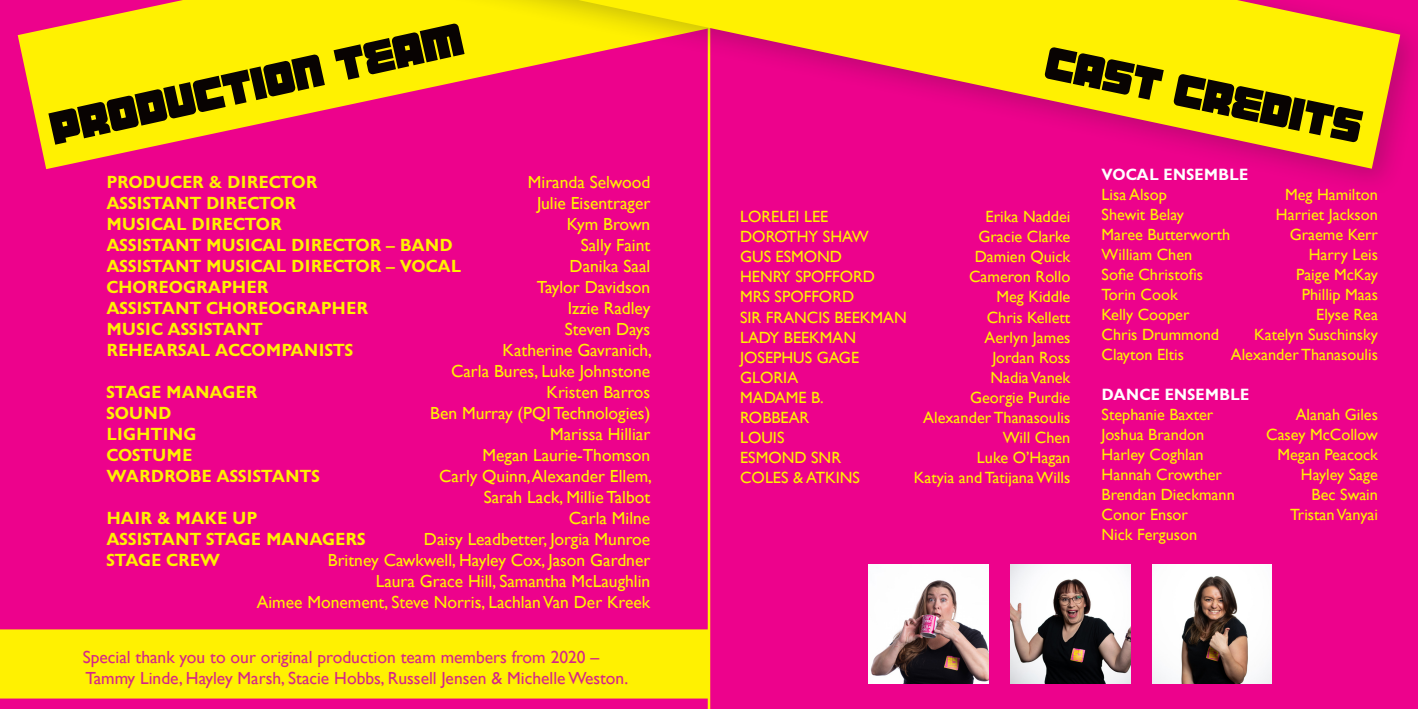
<style>
.page{position:relative;width:1418px;height:709px;background:#fff}
.page>*{position:absolute;margin:0;border:0;box-sizing:border-box;transform-origin:0 0}
.t1{font:45.62px "Metropolian Demo";color:#080302}
.t2{font:17.5px/21px "Gill Sans";color:#fff101;text-align:right}
.t3{font:700 17.5px "Gill Sans Display MT Pro";color:#fff101}
.t4{font:17.5px "Gill Sans";color:#d42589}
.t5{font:16.25px "Gill Sans";color:#fff101}
.t6{font:700 16.25px "Gill Sans Display MT Pro";color:#fff}
</style>
<div class="page">
<div style="left:710px;top:198px;width:707px;height:511px;background:#ed028c"></div>
<div style="left:0;top:0;width:710px;height:709px;background:#ed028c"></div>
<svg style="left:18px;top:0;width:305px;height:169px;background:#fab523"></svg>
<div style="left:323px;top:0;width:1094px;height:198px;background:#231f20;opacity:.24"></div>
<svg style="left:337px;top:0;width:1063px;height:169px;background:#f37a44"></svg>
<div style="left:0;top:629px;width:709px;height:69px;background:#fff101"></div>
<img style="left:1152px;top:564px;width:119px;height:119px">
<img style="left:1010px;top:564px;width:120px;height:119px">
<img style="left:869px;top:564px;width:119px;height:119px">
<p class="t1" style="left:47px;top:115px;width:423px;rotate:-13deg">PRODUCTION TEAM</p>
<p class="t3" style="left:106px;top:171px;width:213px">PRODUCER &amp; DIRECTOR</p>
<p class="t2" style="left:528px;top:171px;width:124px">Miranda Selwood</p>
<p class="t3" style="left:106px;top:192px;width:191px">ASSISTANT DIRECTOR</p>
<p class="t2" style="left:537px;top:192px;width:115px">Julie Eisentrager</p>
<p class="t3" style="left:106px;top:213px;width:177px">MUSICAL DIRECTOR</p>
<p class="t2" style="left:567px;top:213px;width:85px">Kym Brown</p>
<p class="t3" style="left:106px;top:234px;width:348px">ASSISTANT MUSICAL DIRECTOR – BAND</p>
<p class="t2" style="left:580px;top:234px;width:71px">Sally Faint</p>
<p class="t3" style="left:106px;top:255px;width:356px">ASSISTANT MUSICAL DIRECTOR – VOCAL</p>
<p class="t2" style="left:569px;top:255px;width:82px">Danika Saal</p>
<p class="t3" style="left:106px;top:276px;width:164px">CHOREOGRAPHER</p>
<p class="t2" style="left:536px;top:276px;width:115px">Taylor Davidson</p>
<p class="t3" style="left:106px;top:297px;width:263px">ASSISTANT CHOREOGRAPHER</p>
<p class="t2" style="left:567px;top:297px;width:84px">Izzie Radley</p>
<p class="t3" style="left:106px;top:318px;width:158px">MUSIC ASSISTANT</p>
<p class="t2" style="left:564px;top:318px;width:87px">Steven Days</p>
<p class="t3" style="left:106px;top:339px;width:248px">REHEARSAL ACCOMPANISTS</p>
<p class="t2" style="left:451px;top:339px;width:202px">Katherine Gavranich,<br>Carla Bures, Luke Johnstone</p>
<p class="t3" style="left:106px;top:381px;width:153px">STAGE MANAGER</p>
<p class="t2" style="left:546px;top:381px;width:105px">Kristen Barros</p>
<p class="t3" style="left:106px;top:402px;width:66px">SOUND</p>
<p class="t2" style="left:430px;top:402px;width:222px">Ben Murray (PQI Technologies)</p>
<p class="t3" style="left:106px;top:423px;width:91px">LIGHTING</p>
<p class="t2" style="left:550px;top:423px;width:102px">Marissa Hilliar</p>
<p class="t3" style="left:106px;top:444px;width:88px">COSTUME</p>
<p class="t2" style="left:482px;top:444px;width:169px">Megan Laurie-Thomson</p>
<p class="t3" style="left:106px;top:465px;width:215px">WARDROBE ASSISTANTS</p>
<p class="t2" style="left:439px;top:465px;width:214px">Carly Quinn, Alexander Ellem,<br>Sarah Lack, Millie Talbot</p>
<p class="t3" style="left:106px;top:507px;width:153px">HAIR &amp; MAKE UP</p>
<p class="t2" style="left:569px;top:507px;width:83px">Carla Milne</p>
<p class="t3" style="left:106px;top:528px;width:261px">ASSISTANT STAGE MANAGERS</p>
<p class="t2" style="left:424px;top:528px;width:228px">Daisy Leadbetter, Jorgia Munroe</p>
<p class="t3" style="left:106px;top:549px;width:115px">STAGE CREW</p>
<p class="t2" style="left:328px;top:549px;width:324px">Britney Cawkwell, Hayley Cox, Jason Gardner</p>
<p class="t2" style="left:376px;top:570px;width:276px">Laura Grace Hill, Samantha McLaughlin</p>
<p class="t2" style="left:257px;top:591px;width:395px">Aimee Monement, Steve Norris, Lachlan Van Der Kreek</p>
<p class="t4" style="left:83px;top:646px;width:518px">Special thank you to our original production team members from 2020 –</p>
<p class="t4" style="left:85px;top:667px;width:544px">Tammy Linde, Hayley Marsh, Stacie Hobbs, Russell Jensen &amp; Michelle Weston.</p>
<p class="t1" style="left:1049px;top:46px;width:323px;rotate:12deg">CAST CREDITS</p>
<p class="t5" style="left:740px;top:207px;width:90px">LORELEI LEE</p>
<p class="t5" style="left:985px;top:207px;width:86px">Erika Naddei</p>
<p class="t5" style="left:740px;top:227px;width:130px">DOROTHY SHAW</p>
<p class="t5" style="left:978px;top:227px;width:93px">Gracie Clarke</p>
<p class="t5" style="left:740px;top:247px;width:104px">GUS ESMOND</p>
<p class="t5" style="left:974px;top:247px;width:97px">Damien Quick</p>
<p class="t5" style="left:740px;top:267px;width:136px">HENRY SPOFFORD</p>
<p class="t5" style="left:969px;top:267px;width:103px">Cameron Rollo</p>
<p class="t5" style="left:740px;top:287px;width:116px">MRS SPOFFORD</p>
<p class="t5" style="left:996px;top:287px;width:75px">Meg Kiddle</p>
<p class="t5" style="left:740px;top:307px;width:168px">SIR FRANCIS BEEKMAN</p>
<p class="t5" style="left:986px;top:307px;width:85px">Chris Kellett</p>
<p class="t5" style="left:740px;top:327px;width:117px">LADY BEEKMAN</p>
<p class="t5" style="left:984px;top:327px;width:87px">Aerlyn James</p>
<p class="t5" style="left:740px;top:347px;width:120px">JOSEPHUS GAGE</p>
<p class="t5" style="left:992px;top:347px;width:80px">Jordan Ross</p>
<p class="t5" style="left:740px;top:367px;width:60px">GLORIA</p>
<p class="t5" style="left:990px;top:367px;width:81px">Nadia Vanek</p>
<p class="t5" style="left:740px;top:387px;width:85px">MADAME B.</p>
<p class="t5" style="left:970px;top:387px;width:102px">Georgie Purdie</p>
<p class="t5" style="left:740px;top:407px;width:71px">ROBBEAR</p>
<p class="t5" style="left:923px;top:407px;width:149px">Alexander Thanasoulis</p>
<p class="t5" style="left:740px;top:427px;width:46px">LOUIS</p>
<p class="t5" style="left:1002px;top:427px;width:69px">Will Chen</p>
<p class="t5" style="left:740px;top:447px;width:102px">ESMOND SNR</p>
<p class="t5" style="left:976px;top:447px;width:95px">Luke O’Hagan</p>
<p class="t5" style="left:740px;top:467px;width:121px">COLES &amp; ATKINS</p>
<p class="t5" style="left:913px;top:467px;width:158px">Katyia and Tatijana Wills</p>
<p class="t6" style="left:1101px;top:165px;width:148px">VOCAL ENSEMBLE</p>
<p class="t5" style="left:1101px;top:185px;width:67px">Lisa Alsop</p>
<p class="t5" style="left:1284px;top:185px;width:94px">Meg Hamilton</p>
<p class="t5" style="left:1101px;top:205px;width:84px">Shewit Belay</p>
<p class="t5" style="left:1275px;top:205px;width:104px">Harriet Jackson</p>
<p class="t5" style="left:1101px;top:225px;width:130px">Maree Butterworth</p>
<p class="t5" style="left:1289px;top:225px;width:90px">Graeme Kerr</p>
<p class="t5" style="left:1101px;top:245px;width:92px">William Chen</p>
<p class="t5" style="left:1308px;top:245px;width:71px">Harry Leis</p>
<p class="t5" style="left:1101px;top:265px;width:103px">Sofie Christofis</p>
<p class="t5" style="left:1295px;top:265px;width:83px">Paige McKay</p>
<p class="t5" style="left:1101px;top:285px;width:78px">Torin Cook</p>
<p class="t5" style="left:1301px;top:285px;width:78px">Phillip Maas</p>
<p class="t5" style="left:1101px;top:305px;width:89px">Kelly Cooper</p>
<p class="t5" style="left:1316px;top:305px;width:63px">Elyse Rea</p>
<p class="t5" style="left:1101px;top:325px;width:119px">Chris Drummond</p>
<p class="t5" style="left:1253px;top:325px;width:125px">Katelyn Suschinsky</p>
<p class="t5" style="left:1101px;top:345px;width:84px">Clayton Eltis</p>
<p class="t5" style="left:1230px;top:345px;width:149px">Alexander Thanasoulis</p>
<p class="t6" style="left:1101px;top:385px;width:149px">DANCE ENSEMBLE</p>
<p class="t5" style="left:1101px;top:405px;width:113px">Stephanie Baxter</p>
<p class="t5" style="left:1295px;top:405px;width:84px">Alanah Giles</p>
<p class="t5" style="left:1101px;top:425px;width:104px">Joshua Brandon</p>
<p class="t5" style="left:1266px;top:425px;width:113px">Casey McCollow</p>
<p class="t5" style="left:1101px;top:445px;width:104px">Harley Coghlan</p>
<p class="t5" style="left:1277px;top:445px;width:102px">Megan Peacock</p>
<p class="t5" style="left:1101px;top:465px;width:122px">Hannah Crowther</p>
<p class="t5" style="left:1300px;top:465px;width:79px">Hayley Sage</p>
<p class="t5" style="left:1101px;top:485px;width:135px">Brendan Dieckmann</p>
<p class="t5" style="left:1311px;top:485px;width:68px">Bec Swain</p>
<p class="t5" style="left:1101px;top:505px;width:88px">Conor Ensor</p>
<p class="t5" style="left:1290px;top:505px;width:89px">Tristan Vanyai</p>
<p class="t5" style="left:1101px;top:525px;width:97px">Nick Ferguson</p>
</div>
